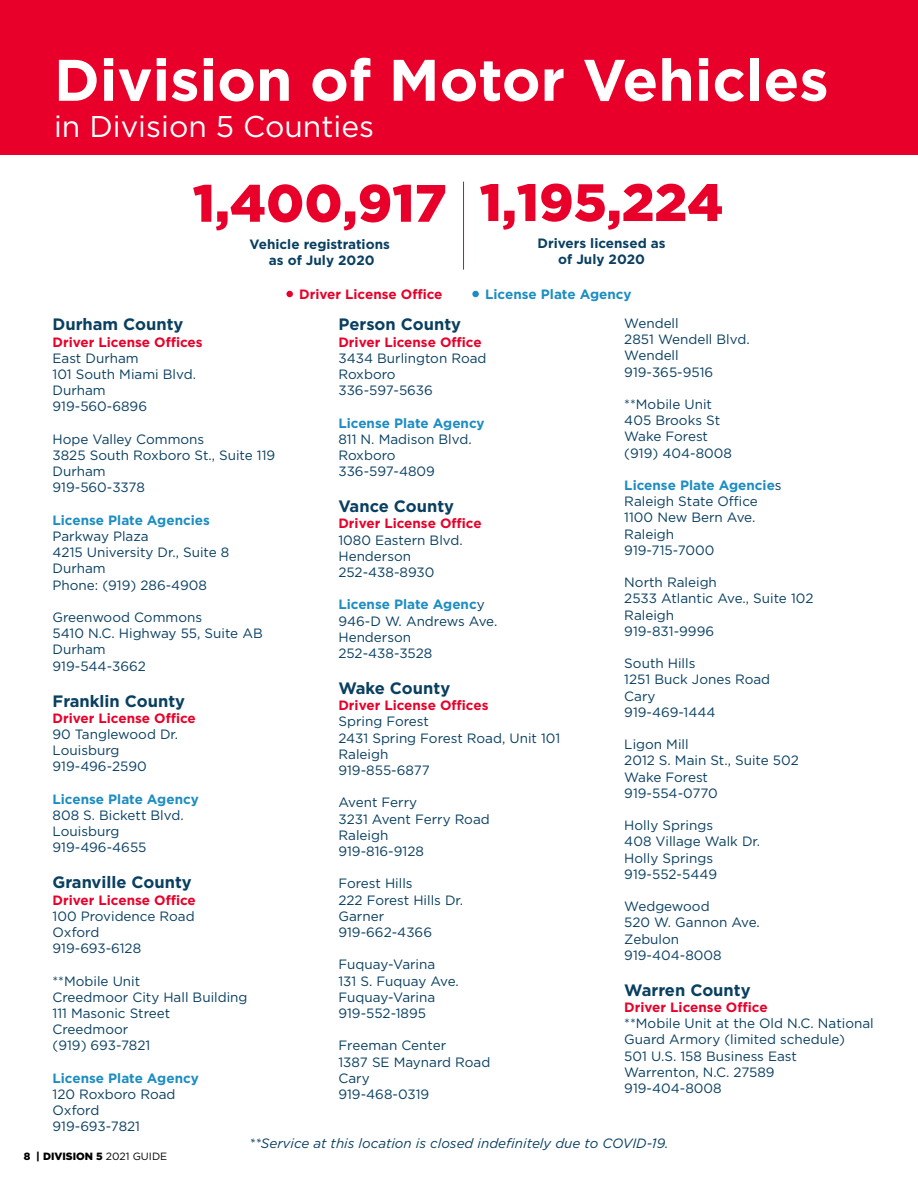
<style>
.page{position:relative;width:918px;height:1188px;background:#fff}
.page>*{position:absolute;margin:0;border:0;box-sizing:border-box;transform-origin:0 0}
.t1{font:700 58.5px "Gotham";color:#fff}
.t2{font:900 52.5px "Gotham";color:#e8002a}
.t3{font:30px "Gotham";color:#fff}
.t4{font:700 16.5px "Gotham";color:#093f60}
.t5{font:13.5px/16.2px "Gotham";color:#093f60}
.t6{font:700 13.5px "Gotham";color:#e8002a}
.t7{font:700 13.5px "Gotham";color:#1d8dc1}
.t8{font:700 13.5px/16.2px "Gotham";color:#093f60;text-align:center}
.t9{font:italic 13.5px "Gotham";color:#093f60}
.t10{font:900 10.5px "Gotham";color:#000}
.s1{font-weight:700;color:#1d8dc1}
.s2{font-weight:400}
</style>
<div class="page">
<div style="left:0;top:0;width:918px;height:154px;background:#e8002a"></div>
<hr style="left:463px;top:182px;width:1px;height:88px;background:#e8002a">
<div style="left:286px;top:291px;width:7px;height:6px;background:#e8002a;border-radius:50%"></div>
<div style="left:472px;top:291px;width:7px;height:6px;background:#1d8dc1;border-radius:50%"></div>
<h1 class="t1" style="left:54px;top:41px;width:776px">Division of Motor Vehicles</h1>
<h3 class="t3" style="left:54px;top:107px;width:322px">in Division 5 Counties</h3>
<h2 class="t2" style="left:193px;top:173px;width:255px">1,400,917</h2>
<p class="t8" style="left:250px;top:236px;width:142px">Vehicle registrations as of July 2020</p>
<h2 class="t2" style="left:480px;top:172px;width:245px">1,195,224</h2>
<p class="t8" style="left:538px;top:235px;width:130px">Drivers licensed as of July 2020</p>
<p class="t4" style="left:53px;top:314px;width:133px">Durham County</p>
<p class="t6" style="left:53px;top:333px;width:152px">Driver License Offices</p>
<p class="t5" style="left:53px;top:350px;width:145px">East Durham<br>101 South Miami Blvd.<br>Durham<br>919-560-6896</p>
<p class="t5" style="left:53px;top:431px;width:224px">Hope Valley Commons<br>3825 South Roxboro St., Suite 119<br>Durham<br>919-560-3378</p>
<p class="t7" style="left:53px;top:511px;width:159px">License Plate Agencies</p>
<p class="t5" style="left:53px;top:528px;width:178px">Parkway Plaza<br>4215 University Dr., Suite 8<br>Durham<br>Phone: (919) 286-4908</p>
<p class="t5" style="left:53px;top:609px;width:212px">Greenwood Commons<br>5410 N.C. Highway 55, Suite AB<br>Durham<br>919-544-3662</p>
<p class="t4" style="left:53px;top:690px;width:134px">Franklin County</p>
<p class="t6" style="left:53px;top:709px;width:145px">Driver License Office</p>
<p class="t5" style="left:53px;top:726px;width:127px">90 Tanglewood Dr.<br>Louisburg<br>919-496-2590</p>
<p class="t7" style="left:53px;top:790px;width:148px">License Plate Agency</p>
<p class="t5" style="left:53px;top:807px;width:133px">808 S. Bickett Blvd.<br>Louisburg<br>919-496-4655</p>
<p class="t4" style="left:53px;top:872px;width:141px">Granville County</p>
<p class="t6" style="left:53px;top:891px;width:145px">Driver License Office</p>
<p class="t5" style="left:53px;top:908px;width:144px">100 Providence Road<br>Oxford<br>919-693-6128</p>
<p class="t5" style="left:53px;top:972px;width:197px">**Mobile Unit<br>Creedmoor City Hall Building<br>111 Masonic Street<br>Creedmoor<br>(919) 693-7821</p>
<p class="t7" style="left:53px;top:1069px;width:148px">License Plate Agency</p>
<p class="t5" style="left:53px;top:1086px;width:124px">120 Roxboro Road<br>Oxford<br>919-693-7821</p>
<p class="t6" style="left:299px;top:286px;width:145px">Driver License Office</p>
<p class="t7" style="left:485px;top:286px;width:148px">License Plate Agency</p>
<p class="t4" style="left:338px;top:314px;width:124px">Person County</p>
<p class="t6" style="left:338px;top:333px;width:145px">Driver License Office</p>
<p class="t5" style="left:338px;top:350px;width:150px">3434 Burlington Road<br>Roxboro<br>336-597-5636</p>
<p class="t7" style="left:338px;top:414px;width:148px">License Plate Agency</p>
<p class="t5" style="left:338px;top:431px;width:135px">811 N. Madison Blvd.<br>Roxboro<br>336-597-4809</p>
<p class="t4" style="left:338px;top:495px;width:117px">Vance County</p>
<p class="t6" style="left:338px;top:515px;width:145px">Driver License Office</p>
<p class="t5" style="left:338px;top:531px;width:126px">1080 Eastern Blvd.<br>Henderson<br>252-438-8930</p>
<p class="t5" style="left:338px;top:596px;width:161px"><span class="s1">License Plate Agenc</span>y<br>946-D W. Andrews Ave.<br>Henderson<br>252-438-3528</p>
<p class="t4" style="left:338px;top:677px;width:113px">Wake County</p>
<p class="t6" style="left:338px;top:696px;width:152px">Driver License Offices</p>
<p class="t5" style="left:338px;top:713px;width:223px">Spring Forest<br>2431 Spring Forest Road, Unit 101<br>Raleigh<br>919-855-6877</p>
<p class="t5" style="left:338px;top:794px;width:153px">Avent Ferry<br>3231 Avent Ferry Road<br>Raleigh<br>919-816-9128</p>
<p class="t5" style="left:338px;top:875px;width:126px">Forest Hills<br>222 Forest Hills Dr.<br>Garner<br>919-662-4366</p>
<p class="t5" style="left:338px;top:956px;width:122px">Fuquay-Varina<br>131 S. Fuquay Ave.<br>Fuquay-Varina<br>919-552-1895</p>
<p class="t5" style="left:338px;top:1037px;width:154px">Freeman Center<br>1387 SE Maynard Road<br>Cary<br>919-468-0319</p>
<p class="t5" style="left:624px;top:315px;width:127px">Wendell<br>2851 Wendell Blvd.<br>Wendell<br>919-365-9516</p>
<p class="t5" style="left:624px;top:396px;width:109px">**Mobile Unit<br>405 Brooks St<br>Wake Forest (919) 404-8008</p>
<p class="t5" style="left:624px;top:477px;width:159px"><span class="s1">License Plate Agencie</span>s<br>Raleigh State Office<br>1100 New Bern Ave.<br>Raleigh<br>919-715-7000</p>
<p class="t5" style="left:624px;top:574px;width:191px">North Raleigh<br>2533 Atlantic Ave., Suite 102<br>Raleigh<br>919-831-9996</p>
<p class="t5" style="left:624px;top:655px;width:147px">South Hills<br>1251 Buck Jones Road<br>Cary<br>919-469-1444</p>
<p class="t5" style="left:624px;top:736px;width:176px">Ligon Mill<br>2012 S. Main St., Suite 502<br>Wake Forest<br>919-554-0770</p>
<p class="t5" style="left:624px;top:817px;width:137px">Holly Springs<br>408 Village Walk Dr.<br>Holly Springs<br>919-552-5449</p>
<p class="t5" style="left:624px;top:898px;width:137px">Wedgewood<br>520 W. Gannon Ave.<br>Zebulon<br>919-404-8008</p>
<p class="t4" style="left:624px;top:979px;width:128px">Warren County</p>
<p class="t6" style="left:624px;top:998px;width:145px">Driver License Office</p>
<p class="t5" style="left:624px;top:1015px;width:251px">**Mobile Unit at the Old N.C. National<br>Guard Armory (limited schedule)<br>501 U.S. 158 Business East<br>Warrenton, N.C. 27589<br>919-404-8008</p>
<p class="t10" style="left:24px;top:1150px;width:145px">8 | DIVISION 5 <span class="s2">2021 GUIDE</span></p>
<p class="t9" style="left:249px;top:1135px;width:421px">**Service at this location is closed indefinitely due to COVID-19.</p>
</div>
